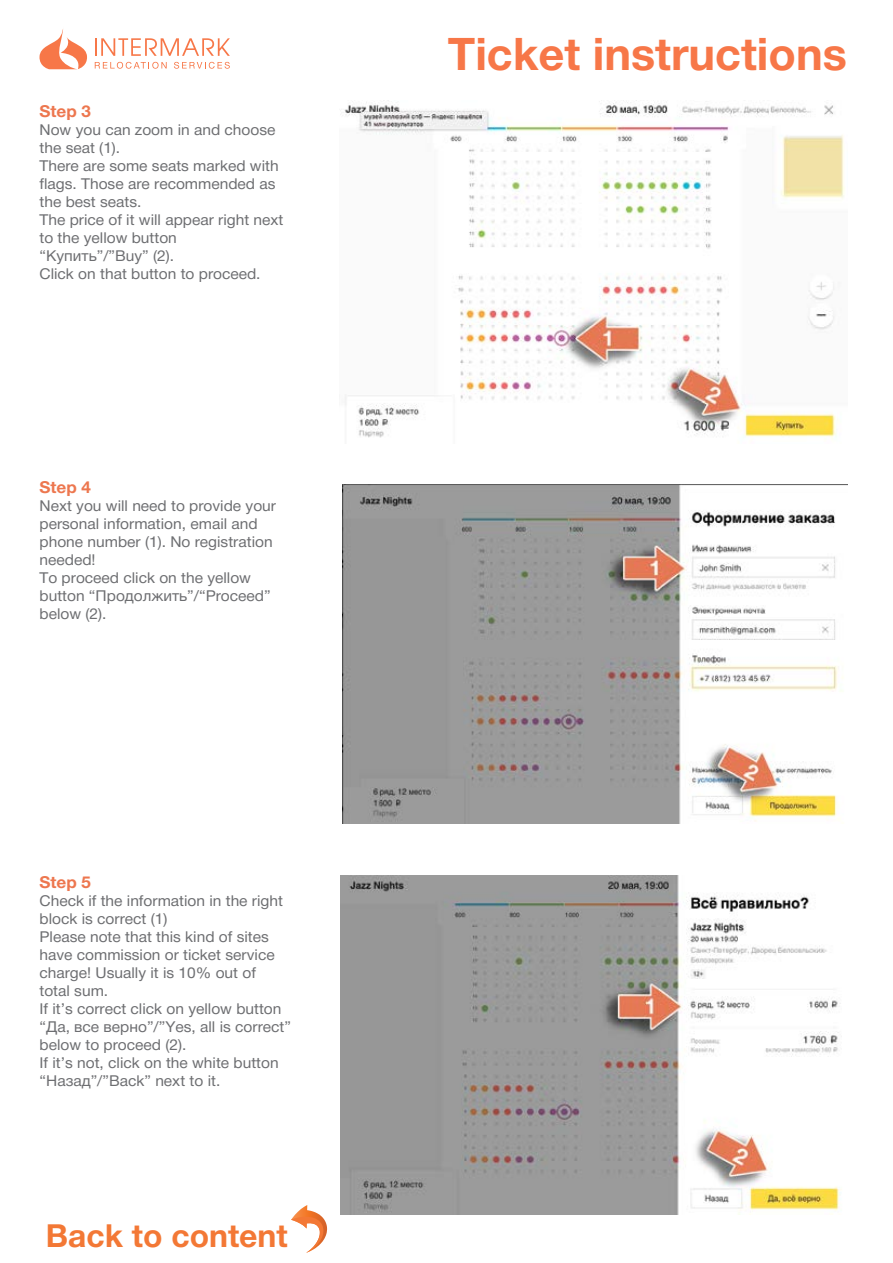
<style>
.page{position:relative;width:893px;height:1263px;background:#fff}
.page>*{position:absolute;margin:0;border:0;box-sizing:border-box;transform-origin:0 0}
.t1{font:700 45px "Helvetica Neue Cyr";color:#f77748}
.t2{font:700 31.8px "Helvetica Neue Cyr";color:#f37835}
.t3{font:700 16.5px "Helvetica Neue Cyr";color:#ed774f}
.t4{font:15px/18px "Helvetica Neue Cyr";color:#6d6e71}
</style>
<div class="page">
<svg style="left:39px;top:29px;width:48px;height:40px"></svg>
<svg style="left:95px;top:38px;width:135px;height:18px"></svg>
<svg style="left:95px;top:62px;width:72px;height:7px"></svg>
<svg style="left:174px;top:62px;width:56px;height:7px"></svg>
<img style="left:344px;top:100px;width:501px;height:339px">
<img style="left:343px;top:484px;width:504px;height:339px">
<img style="left:341px;top:875px;width:500px;height:339px">
<svg style="left:291px;top:1205px;width:36px;height:47px"></svg>
<p class="t3" style="left:40px;top:102px;width:53px">Step 3</p>
<p class="t4" style="left:40px;top:120px;width:245px">Now you can zoom in and choose the seat (1).<br>There are some seats marked with flags. Those are recommended as the best seats.<br>The price of it will appear right next to the yellow button “Купить”/”Buy” (2).<br>Click on that button to proceed.</p>
<p class="t3" style="left:40px;top:478px;width:53px">Step 4</p>
<p class="t4" style="left:40px;top:497px;width:238px">Next you will need to provide your personal information, email and phone number (1). No registration needed!<br>To proceed click on the yellow button “Продолжить”/“Proceed” below (2).</p>
<p class="t3" style="left:40px;top:873px;width:53px">Step 5</p>
<p class="t4" style="left:40px;top:891px;width:253px">Check if the information in the right block is correct (1)<br>Please note that this kind of sites have commission or ticket service charge! Usually it is 10% out of<br>total sum.<br>If it’s correct click on yellow button “Да, все верно”/”Yes, all is correct” below to proceed (2).<br>If it’s not, click on the white button “Назад”/”Back” next to it.</p>
<h2 class="t2" style="left:46px;top:1217px;width:243px">Back to content</h2>
<h1 class="t1" style="left:448px;top:29px;width:401px">Ticket instructions</h1>
</div>
